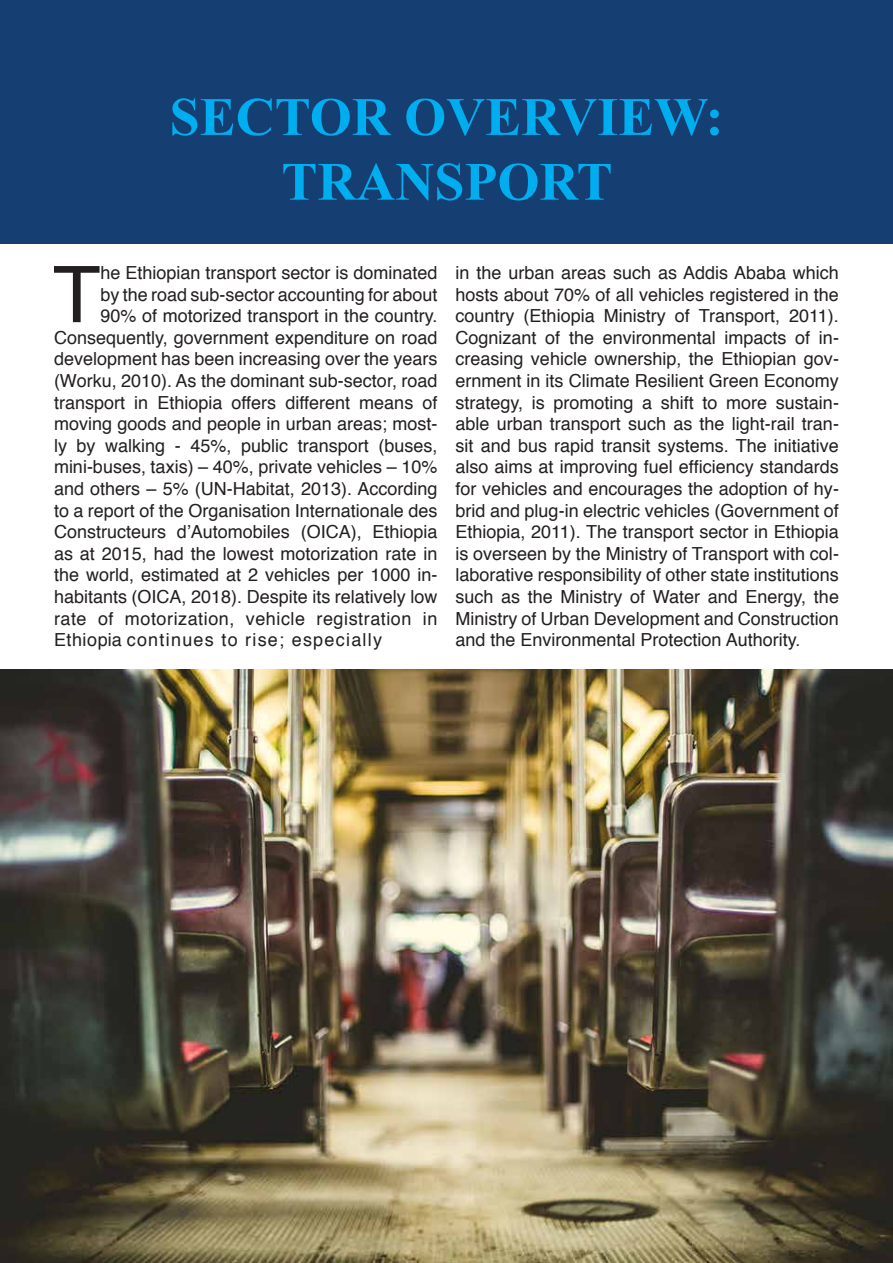
<style>
.page{position:relative;width:893px;height:1263px;background:#fff}
.page>*{position:absolute;margin:0;border:0;box-sizing:border-box;transform-origin:0 0}
.t1{font:78.3px "Helvetica";color:#231f20}
.t2{font:700 54px/64.8px "Times New Roman";color:#00aeef;text-align:center}
.t3{font:18px/21.6px "Helvetica";color:#231f20;text-align:justify}
.t4{font:18px "Helvetica";letter-spacing:.03em;color:#231f20}
.t5{font:18px "Helvetica";letter-spacing:.07em;color:#231f20}
</style>
<div class="page">
<div style="left:0;top:0;width:893px;height:244px;background:#153e72"></div>
<img style="left:0;top:669px;width:892px;height:594px">
<h2 class="t2" style="left:170px;top:83px;width:555px">SECTOR OVERVIEW:<br>TRANSPORT</h2>
<h1 class="t1" style="left:53px;top:234px;width:49px">T</h1>
<p class="t3" style="left:101px;top:262px;width:338px">he Ethiopian transport sector is dominated</p>
<p class="t3" style="left:101px;top:284px;width:338px">by the road sub-sector accounting for about</p>
<p class="t3" style="left:101px;top:306px;width:338px">90% of motorized transport in the country.</p>
<p class="t3" style="left:54px;top:327px;width:385px">Consequently, government expenditure on road</p>
<p class="t3" style="left:54px;top:349px;width:385px">development has been increasing over the years</p>
<p class="t3" style="left:54px;top:370px;width:385px">(Worku, 2010). As the dominant sub-sector, road</p>
<p class="t3" style="left:54px;top:392px;width:385px">transport in Ethiopia offers different means of</p>
<p class="t3" style="left:54px;top:414px;width:385px">moving goods and people in urban areas; most-</p>
<p class="t3" style="left:54px;top:435px;width:385px">ly by walking - 45%, public transport (buses,</p>
<p class="t3" style="left:54px;top:457px;width:385px">mini-buses, taxis) – 40%, private vehicles – 10%</p>
<p class="t3" style="left:54px;top:478px;width:385px">and others – 5% (UN-Habitat, 2013). According</p>
<p class="t3" style="left:54px;top:500px;width:385px">to a report of the Organisation Internationale des</p>
<p class="t3" style="left:54px;top:522px;width:385px">Constructeurs d’Automobiles (OICA), Ethiopia</p>
<p class="t3" style="left:54px;top:543px;width:385px">as at 2015, had the lowest motorization rate in</p>
<p class="t3" style="left:54px;top:565px;width:385px">the world, estimated at 2 vehicles per 1000 in-</p>
<p class="t3" style="left:54px;top:586px;width:385px">habitants (OICA, 2018). Despite its relatively low</p>
<p class="t4" style="left:54px;top:604px;width:385px">rate of motorization, vehicle registration in</p>
<p class="t5" style="left:54px;top:626px;width:330px">Ethiopia continues to rise; especially</p>
<p class="t3" style="left:455px;top:262px;width:385px">in the urban areas such as Addis Ababa which hosts about 70% of all vehicles registered in the country (Ethiopia Ministry of Transport, 2011).<br>Cognizant of the environmental impacts of in&shy;creasing vehicle ownership, the Ethiopian gov&shy;ernment in its Climate Resilient Green Economy strategy, is promoting a shift to more sustain&shy;able urban transport such as the light-rail tran&shy;sit and bus rapid transit systems. The initiative also aims at improving fuel efficiency standards for vehicles and encourages the adoption of hy&shy;brid and plug-in electric vehicles (Government of Ethiopia, 2011). The transport sector in Ethiopia is overseen by the Ministry of Transport with col&shy;laborative responsibility of other state institutions such as the Ministry of Water and Energy, the Ministry of Urban Development and Construction and the Environmental Protection Authority.</p>
</div>
